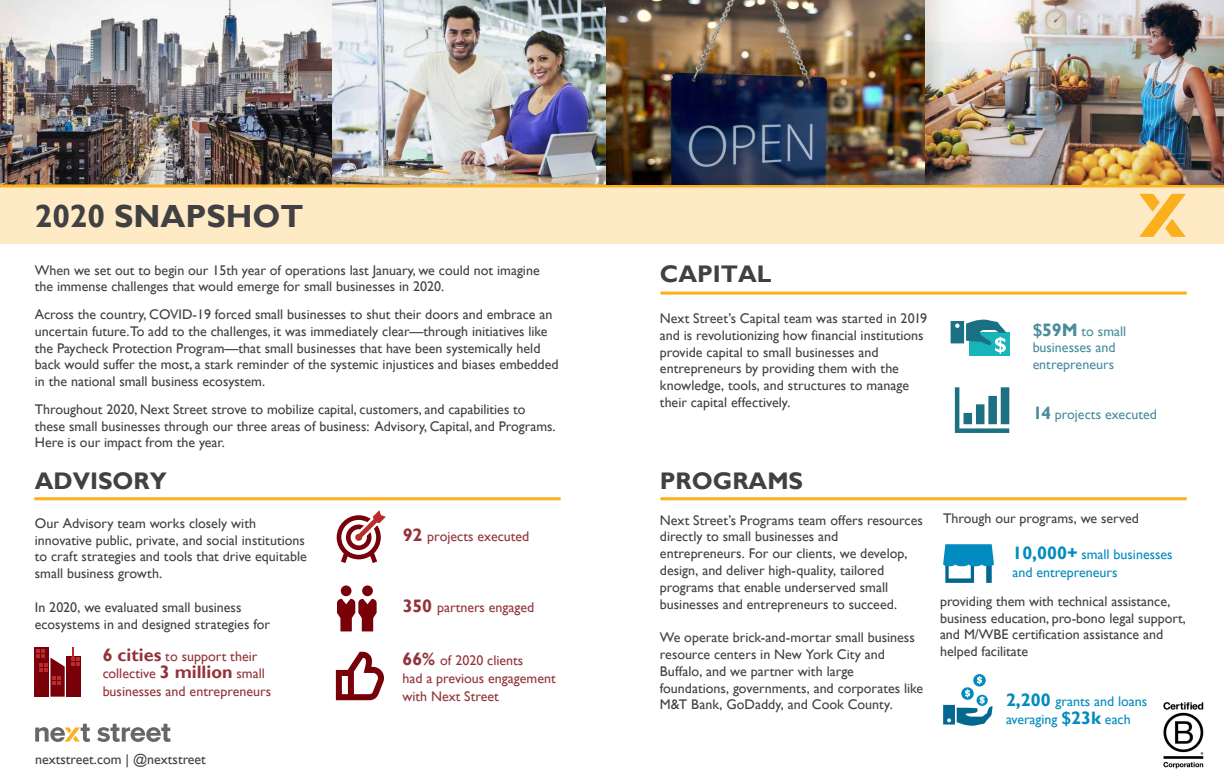
<style>
.page{position:relative;width:1224px;height:779px;background:#fff}
.page>*{position:absolute;margin:0;border:0;box-sizing:border-box;transform-origin:0 0}
.t1{font:700 32px "Gill Sans";color:#414042}
.t2{font:700 24px "Gill Sans";color:#414042}
.t3{font:14px/16.8px "Gill Sans";color:#414042}
.t4{font:14px/18.2px "Gill Sans";color:#780008}
.t5{font:14px/17.5px "Gill Sans";color:#028bbf}
.t6{font:14px/16.2px "Gill Sans";color:#1b7084}
.s1{font-weight:700;font-size:18px}
</style>
<div class="page">
<div style="left:362px;top:585px;width:11px;height:11px;background:#780008;border-radius:50%"></div>
<div style="left:341px;top:585px;width:11px;height:11px;background:#780008;border-radius:50%"></div>
<svg style="left:337px;top:599px;width:40px;height:32px"></svg>
<svg style="left:337px;top:510px;width:49px;height:53px"></svg>
<div style="left:35px;top:648px;width:14px;height:49px;background:#780008"></div>
<div style="left:66px;top:656px;width:14px;height:41px;background:#780008"></div>
<svg style="left:36px;top:649px;width:29px;height:48px"></svg>
<svg style="left:71px;top:647px;width:8px;height:19px"></svg>
<div style="left:969px;top:333px;width:41px;height:23px;background:#17b4ba"></div>
<svg style="left:951px;top:320px;width:55px;height:34px"></svg>
<svg style="left:943px;top:544px;width:51px;height:39px"></svg>
<svg style="left:973px;top:674px;width:13px;height:13px"></svg>
<svg style="left:943px;top:676px;width:50px;height:50px"></svg>
<img style="left:335px;top:651px;width:49px;height:50px">
<img style="left:954px;top:387px;width:56px;height:46px">
<div style="left:0;top:182px;width:1224px;height:62px;background:#feebc6"></div>
<hr style="left:660px;top:497px;width:527px;height:3px;background:#fbaf19">
<hr style="left:34px;top:497px;width:527px;height:3px;background:#fbaf19">
<img style="left:0;top:0;width:332px;height:184px">
<img style="left:332px;top:0;width:593px;height:184px">
<hr style="left:660px;top:292px;width:527px;height:3px;background:#fbaf19">
<svg style="left:97px;top:724px;width:74px;height:18px"></svg>
<svg style="left:35px;top:724px;width:55px;height:18px"></svg>
<img style="left:1163px;top:702px;width:41px;height:67px">
<hr style="left:0;top:184px;width:1224px;height:3px;background:#fbaf19">
<img style="left:925px;top:0;width:299px;height:184px">
<svg style="left:1139px;top:194px;width:47px;height:43px"></svg>
<h1 class="t1" style="left:35px;top:197px;width:270px">2020 SNAPSHOT</h1>
<p class="t3" style="left:35px;top:262px;width:506px">When we set out to begin our 15th year of operations last January, we could not imagine the immense challenges that would emerge for small businesses in 2020.</p>
<p class="t3" style="left:35px;top:306px;width:525px">Across the country, COVID-19 forced small businesses to shut their doors and embrace an uncertain future.To add to the challenges, it was immediately clear—through initiatives like the Paycheck Protection Program—that small businesses that have been systemically held back would suffer the most, a stark reminder of the systemic injustices and biases embedded in the national small business ecosystem.</p>
<p class="t3" style="left:35px;top:401px;width:522px">Throughout 2020, Next Street strove to mobilize capital, customers, and capabilities to these small businesses through our three areas of business: Advisory, Capital, and Programs.<br>Here is our impact from the year.</p>
<h2 class="t2" style="left:35px;top:466px;width:133px">ADVISORY</h2>
<p class="t3" style="left:35px;top:515px;width:273px">Our Advisory team works closely with innovative public, private, and social institutions to craft strategies and tools that drive equitable small business growth.</p>
<p class="t3" style="left:35px;top:599px;width:237px">In 2020, we evaluated small business ecosystems in and designed strategies for</p>
<p class="t4" style="left:103px;top:647px;width:170px;line-height:17.5px"><span class="s1">6 cities</span> to support their collective <span class="s1">3 million</span> small businesses and entrepreneurs</p>
<p class="t3" style="left:35px;top:751px;width:172px">nextstreet.com | @nextstreet</p>
<p class="t4" style="left:402px;top:527px;width:129px"><span class="s1">92</span> projects executed</p>
<p class="t4" style="left:402px;top:599px;width:133px"><span class="s1">350</span> partners engaged</p>
<p class="t4" style="left:402px;top:651px;width:155px"><span class="s1">66%</span> of 2020 clients<br>had a previous engagement with Next Street</p>
<h2 class="t2" style="left:660px;top:259px;width:113px">CAPITAL</h2>
<p class="t3" style="left:660px;top:310px;width:269px">Next Street’s Capital team was started in 2019 and is revolutionizing how financial institutions provide capital to small businesses and entrepreneurs by providing them with the knowledge, tools, and structures to manage their capital effectively.</p>
<p class="t6" style="left:1032px;top:324px;width:95px"><span class="s1">$59M</span> to small businesses and entrepreneurs</p>
<p class="t6" style="left:1032px;top:406px;width:126px"><span class="s1">14</span> projects executed</p>
<h2 class="t2" style="left:660px;top:466px;width:145px">PROGRAMS</h2>
<p class="t3" style="left:660px;top:512px;width:265px">Next Street’s Programs team offers resources directly to small businesses and entrepreneurs. For our clients, we develop, design, and deliver high-quality, tailored programs that enable underserved small businesses and entrepreneurs to succeed.</p>
<p class="t3" style="left:660px;top:629px;width:265px">We operate brick-and-mortar small business resource centers in New York City and Buffalo, and we partner with large foundations, governments, and corporates like M&amp;T Bank, GoDaddy, and Cook County.</p>
<p class="t3" style="left:943px;top:510px;width:197px">Through our programs, we served</p>
<p class="t5" style="left:1012px;top:546px;width:162px"><span class="s1">10,000+</span> small businesses and entrepreneurs</p>
<p class="t3" style="left:940px;top:593px;width:247px">providing them with technical assistance, business education, pro-bono legal support, and M/WBE certification assistance and helped facilitate</p>
<p class="t5" style="left:1006px;top:693px;width:143px"><span class="s1">2,200</span> grants and loans averaging <span class="s1">$23k</span> each</p>
</div>
